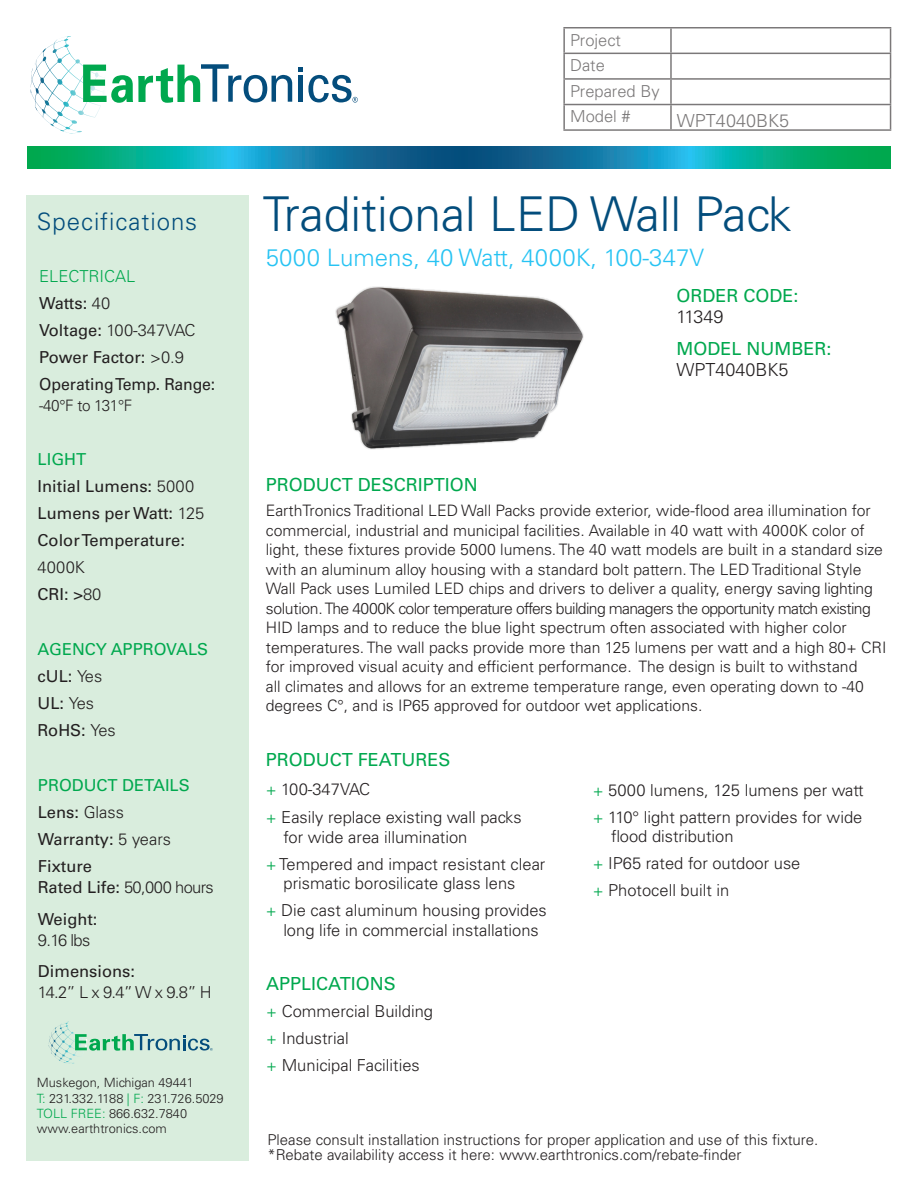
<style>
.page{position:relative;width:918px;height:1188px;background:#fff}
.page>*{position:absolute;margin:0;border:0;box-sizing:border-box;transform-origin:0 0}
.t1{font:300 48px "Univers LT Std";color:#034d7c}
.t2{font:300 24px "Univers LT Std";color:#27c3f3}
.t3{font:300 24px "Univers LT Std";letter-spacing:.04em;color:#034d7c}
.t4{font:18px "Univers LT Std";color:#00a84e}
.t5{font:300 18px "Univers LT Std";color:#231f20}
.t6{font:300 16.5px/25.7px "Univers LT Std";color:#231f20}
.t7{font:16.5px/27px "Univers LT Std";color:#231f20}
.t8{font:16.5px/27px "Univers LT Std";color:#00a84e}
.t9{font:300 16.5px "Univers LT Std";letter-spacing:-.04em;color:#231f20}
.t10{font:300 15.75px/19.5px "Univers LT Std";color:#231f20}
.t11{font:300 15px "Univers LT Std";color:#231f20}
.t12{font:300 12.75px/15.3px "Univers LT Std";color:#231f20}
.s1{font-weight:300;color:#00a84e}
.s2{font-weight:300}
.s3{color:#00a84e}
.s4{color:#231f20}
.s5{font-weight:300;color:#231f20}
.s6{font-weight:400}
</style>
<div class="page">
<div style="left:26px;top:195px;width:223px;height:965px;background:#d9eddd"></div>
<svg style="left:27px;top:146px;width:864px;height:22px;background:#0d9298"></svg>
<svg style="left:49px;top:1022px;width:19px;height:23px"></svg>
<svg style="left:75px;top:1034px;width:138px;height:17px"></svg>
<svg style="left:31px;top:36px;width:39px;height:53px"></svg>
<svg style="left:83px;top:64px;width:209px;height:39px"></svg>
<svg style="left:298px;top:67px;width:60px;height:36px"></svg>
<hr style="left:563px;top:27px;width:108px;height:2px;background:#231f20">
<hr style="left:563px;top:28px;width:2px;height:25px;background:#231f20">
<hr style="left:671px;top:27px;width:220px;height:2px;background:#231f20">
<hr style="left:670px;top:28px;width:2px;height:25px;background:#231f20">
<hr style="left:563px;top:53px;width:108px;height:1px;background:#231f20">
<hr style="left:563px;top:54px;width:2px;height:24px;background:#231f20">
<hr style="left:671px;top:53px;width:220px;height:1px;background:#231f20">
<hr style="left:670px;top:54px;width:2px;height:24px;background:#231f20">
<hr style="left:563px;top:78px;width:108px;height:2px;background:#231f20">
<hr style="left:563px;top:80px;width:2px;height:24px;background:#231f20">
<hr style="left:671px;top:78px;width:220px;height:2px;background:#231f20">
<hr style="left:670px;top:80px;width:2px;height:24px;background:#231f20">
<hr style="left:563px;top:104px;width:108px;height:1px;background:#231f20">
<hr style="left:563px;top:105px;width:2px;height:24px;background:#231f20">
<hr style="left:671px;top:104px;width:220px;height:1px;background:#231f20">
<hr style="left:670px;top:105px;width:2px;height:24px;background:#231f20">
<svg style="left:890px;top:28px;width:1px;height:101px"></svg>
<hr style="left:563px;top:129px;width:108px;height:2px;background:#231f20">
<hr style="left:671px;top:129px;width:220px;height:2px;background:#231f20">
<img style="left:335px;top:286px;width:248px;height:164px">
<p class="t3" style="left:37px;top:207px;width:162px">Specifications</p>
<p class="t7" style="left:39px;top:263px;width:158px"><span class="s1">ELECTRICAL<br></span>Watts: <span class="s2">40<br></span>Voltage: <span class="s2">100-347VAC</span></p>
<p class="t7" style="left:39px;top:344px;width:178px">Power Factor: <span class="s2">&gt;0.9<br></span>Operating Temp. Range:</p>
<p class="t10" style="left:39px;top:396px;width:95px">-40°F to 131°F</p>
<p class="t7" style="left:38px;top:446px;width:168px"><span class="s3">LIGHT<br></span>Initial Lumens: <span class="s2">5000<br></span>Lumens per Watt: <span class="s2">125</span></p>
<p class="t7" style="left:38px;top:527px;width:149px">Color Temperature:</p>
<p class="t6" style="left:38px;top:555px;width:49px">4000K</p>
<p class="t7" style="left:38px;top:581px;width:65px">CRI: &gt;<span class="s2">80</span></p>
<p class="t8" style="left:38px;top:636px;width:172px">AGENCY APPROVALS <span class="s4">cUL:</span> <span class="s5">Yes<br></span><span class="s4">UL:</span> <span class="s5">Yes</span></p>
<p class="t7" style="left:38px;top:717px;width:80px">RoHS: <span class="s2">Yes</span></p>
<p class="t8" style="left:38px;top:772px;width:153px">PRODUCT DETAILS<br><span class="s4">Lens:</span> <span class="s5">Glass<br></span><span class="s4">Warranty:</span> <span class="s5">5 years</span></p>
<p class="t7" style="left:38px;top:853px;width:56px">Fixture</p>
<p class="t9" style="left:38px;top:878px;width:177px"><span class="s6">Rated Life:</span> 50,000 hours</p>
<p class="t7" style="left:38px;top:906px;width:61px">Weight:</p>
<p class="t6" style="left:38px;top:927px;width:54px">9.16 lbs</p>
<p class="t7" style="left:38px;top:958px;width:99px">Dimensions:</p>
<p class="t6" style="left:38px;top:980px;width:175px">14.2” L x 9.4” W x 9.8” H</p>
<p class="t12" style="left:37px;top:1075px;width:188px">Muskegon, Michigan 49441<br><span class="s3">T:</span> 231.332.1188 <span class="s3">| F:</span> 231.726.5029<br><span class="s3">TOLL FREE:</span> 866.632.7840 www.earthtronics.com</p>
<p class="t6" style="left:570px;top:27px;width:91px">Project<br>Date<br>Prepared By<br>Model #</p>
<p class="t5" style="left:677px;top:109px;width:114px">WPT4040BK5</p>
<p class="t1" style="left:263px;top:185px;width:531px">Traditional LED Wall Pack</p>
<p class="t2" style="left:266px;top:243px;width:440px">5000 Lumens, 40 Watt, 4000K, 100-347V</p>
<p class="t4" style="left:676px;top:285px;width:124px">ORDER CODE:</p>
<p class="t5" style="left:676px;top:306px;width:49px">11349</p>
<p class="t4" style="left:676px;top:338px;width:157px">MODEL NUMBER:</p>
<p class="t5" style="left:676px;top:359px;width:114px">WPT4040BK5</p>
<p class="t4" style="left:266px;top:474px;width:214px">PRODUCT DESCRIPTION</p>
<p class="t10" style="left:266px;top:501px;width:622px">EarthTronics Traditional LED Wall Packs provide exterior, wide-flood area illumination for commercial, industrial and municipal facilities. Available in 40 watt with 4000K color of light, these fixtures provide 5000 lumens. The 40 watt models are built in a standard size with an aluminum alloy housing with a standard bolt pattern. The LED Traditional Style Wall Pack uses Lumiled LED chips and drivers to deliver a quality, energy saving lighting solution. The 4000K color temperature offers building managers the opportunity match existing HID lamps and to reduce the blue light spectrum often associated with higher color temperatures. The wall packs provide more than 125 lumens per watt and a high 80+ CRI for improved visual acuity and efficient performance. The design is built to withstand<br>all climates and allows for an extreme temperature range, even operating down to -40 degrees C°, and is IP65 approved for outdoor wet applications.</p>
<p class="t4" style="left:266px;top:749px;width:186px">PRODUCT FEATURES</p>
<p class="t6" style="left:266px;top:776px;width:106px"><span class="s3">+</span> 100-347VAC</p>
<p class="t6" style="left:266px;top:804px;width:258px"><span class="s3">+</span> Easily replace existing wall packs</p>
<p class="t6" style="left:284px;top:824px;width:185px">for wide area illumination</p>
<p class="t6" style="left:266px;top:851px;width:281px"><span class="s3">+</span> Tempered and impact resistant clear</p>
<p class="t6" style="left:284px;top:870px;width:233px">prismatic borosilicate glass lens</p>
<p class="t6" style="left:266px;top:897px;width:283px"><span class="s3">+</span> Die cast aluminum housing provides</p>
<p class="t6" style="left:283px;top:917px;width:257px">long life in commercial installations</p>
<p class="t6" style="left:593px;top:777px;width:272px"><span class="s3">+</span> 5000 lumens, 125 lumens per watt</p>
<p class="t6" style="left:593px;top:804px;width:271px"><span class="s3">+</span> 110° light pattern provides for wide</p>
<p class="t6" style="left:611px;top:824px;width:124px">flood distribution</p>
<p class="t6" style="left:593px;top:851px;width:209px"><span class="s3">+</span> IP65 rated for outdoor use</p>
<p class="t6" style="left:593px;top:878px;width:138px"><span class="s3">+</span> Photocell built in</p>
<p class="t4" style="left:266px;top:973px;width:131px">APPLICATIONS</p>
<p class="t6" style="left:266px;top:998px;width:168px;line-height:27px"><span class="s3">+</span> Commercial Building <span class="s3">+</span> Industrial<br><span class="s3">+</span> Municipal Facilities</p>
<p class="t11" style="left:267px;top:1131px;width:553px">Please consult installation instructions for proper application and use of this fixture.</p>
<p class="t11" style="left:267px;top:1146px;width:476px">*Rebate availability access it here: www.earthtronics.com/rebate-finder</p>
</div>
